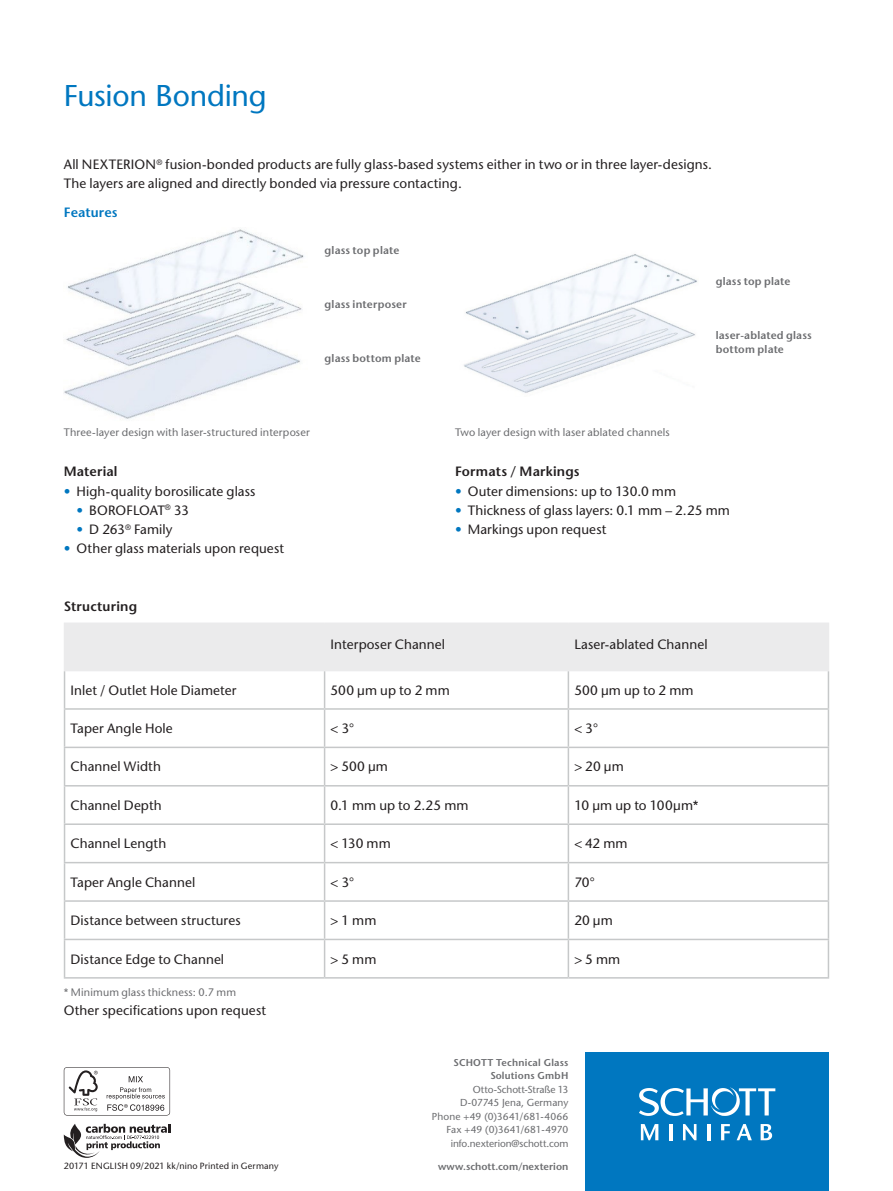
<style>
.page{position:relative;width:893px;height:1191px;background:#fff}
.page>*{position:absolute;margin:0;border:0;box-sizing:border-box;transform-origin:0 0}
.t1{font:500 30px "Stone Sans Std";letter-spacing:-.01em;color:#0077c0}
.t2{font:500 13.5px/19.2px "Stone Sans Std";letter-spacing:.005em;color:#231f20}
.t3{font:600 13.5px "Stone Sans Std";letter-spacing:.01em;color:#231f20}
.t4{font:600 13.5px "Stone Sans Std";letter-spacing:.005em;color:#0077c0}
.t5{font:500 10.8px "Stone Sans Std";letter-spacing:.015em;color:#6c6d70}
.t6{font:600 10.8px/14.2px "Stone Sans Std";letter-spacing:.015em;color:#6c6d70}
.t7{font:500 10.05px/13.5px "Stone Sans Std";letter-spacing:-.005em;color:#6c6d70;text-align:right}
.t8{font:600 10.05px "Stone Sans Std";letter-spacing:.005em;color:#6c6d70}
.t9{font:600 9.9px/13.5px "Stone Sans Std";letter-spacing:.02em;color:#6c6d70;text-align:right}
.t10{font:500 9px "Stone Sans Std";letter-spacing:.02em;color:#231f20}
.s1{color:#0077c0}
</style>
<div class="page">
<svg style="left:64px;top:1067px;width:106px;height:48px"></svg>
<svg style="left:64px;top:1123px;width:106px;height:34px"></svg>
<div style="left:585px;top:1052px;width:244px;height:139px;background:#0077c0"></div>
<svg style="left:640px;top:1124px;width:19px;height:16px"></svg>
<hr style="left:669px;top:1124px;width:3px;height:16px;background:#fff">
<svg style="left:683px;top:1124px;width:90px;height:16px"></svg>
<svg style="left:639px;top:1087px;width:136px;height:29px"></svg>
<img style="left:64px;top:229px;width:240px;height:190px">
<img style="left:464px;top:254px;width:233px;height:139px">
<div style="left:65px;top:624px;width:763px;height:46px;background:#ebebec"></div>
<hr style="left:64px;top:622px;width:261px;height:2px;background:#ebebec">
<hr style="left:64px;top:624px;width:1px;height:46px;background:#ebebec">
<hr style="left:325px;top:622px;width:243px;height:2px;background:#ebebec">
<hr style="left:324px;top:624px;width:1px;height:46px;background:#ebebec">
<hr style="left:568px;top:622px;width:261px;height:2px;background:#ebebec">
<hr style="left:568px;top:624px;width:1px;height:46px;background:#ebebec">
<hr style="left:828px;top:624px;width:1px;height:46px;background:#ebebec">
<hr style="left:64px;top:670px;width:261px;height:1px;background:#ebebec">
<hr style="left:325px;top:670px;width:243px;height:1px;background:#ebebec">
<hr style="left:568px;top:670px;width:261px;height:1px;background:#ebebec">
<hr style="left:64px;top:671px;width:1px;height:37px;background:#c6c8c9">
<hr style="left:324px;top:671px;width:1px;height:37px;background:#c6c8c9">
<hr style="left:568px;top:671px;width:1px;height:37px;background:#c6c8c9">
<hr style="left:828px;top:671px;width:1px;height:37px;background:#c6c8c9">
<hr style="left:64px;top:708px;width:261px;height:1px;background:#c6c8c9">
<hr style="left:64px;top:709px;width:1px;height:37px;background:#c6c8c9">
<hr style="left:325px;top:708px;width:243px;height:1px;background:#c6c8c9">
<hr style="left:324px;top:709px;width:1px;height:37px;background:#c6c8c9">
<hr style="left:568px;top:708px;width:261px;height:1px;background:#c6c8c9">
<hr style="left:568px;top:709px;width:1px;height:37px;background:#c6c8c9">
<hr style="left:828px;top:709px;width:1px;height:37px;background:#c6c8c9">
<hr style="left:64px;top:746px;width:261px;height:2px;background:#c6c8c9">
<hr style="left:64px;top:748px;width:1px;height:37px;background:#c6c8c9">
<hr style="left:325px;top:746px;width:243px;height:2px;background:#c6c8c9">
<hr style="left:324px;top:748px;width:1px;height:37px;background:#c6c8c9">
<hr style="left:568px;top:746px;width:261px;height:2px;background:#c6c8c9">
<hr style="left:568px;top:748px;width:1px;height:37px;background:#c6c8c9">
<hr style="left:828px;top:748px;width:1px;height:37px;background:#c6c8c9">
<hr style="left:64px;top:785px;width:261px;height:1px;background:#c6c8c9">
<hr style="left:64px;top:786px;width:1px;height:37px;background:#c6c8c9">
<hr style="left:325px;top:785px;width:243px;height:1px;background:#c6c8c9">
<hr style="left:324px;top:786px;width:1px;height:37px;background:#c6c8c9">
<hr style="left:568px;top:785px;width:261px;height:1px;background:#c6c8c9">
<hr style="left:568px;top:786px;width:1px;height:37px;background:#c6c8c9">
<hr style="left:828px;top:786px;width:1px;height:37px;background:#c6c8c9">
<hr style="left:64px;top:823px;width:261px;height:2px;background:#c6c8c9">
<hr style="left:64px;top:825px;width:1px;height:37px;background:#c6c8c9">
<hr style="left:325px;top:823px;width:243px;height:2px;background:#c6c8c9">
<hr style="left:324px;top:825px;width:1px;height:37px;background:#c6c8c9">
<hr style="left:568px;top:823px;width:261px;height:2px;background:#c6c8c9">
<hr style="left:568px;top:825px;width:1px;height:37px;background:#c6c8c9">
<hr style="left:828px;top:825px;width:1px;height:37px;background:#c6c8c9">
<hr style="left:64px;top:862px;width:261px;height:1px;background:#c6c8c9">
<hr style="left:64px;top:863px;width:1px;height:37px;background:#c6c8c9">
<hr style="left:325px;top:862px;width:243px;height:1px;background:#c6c8c9">
<hr style="left:324px;top:863px;width:1px;height:37px;background:#c6c8c9">
<hr style="left:568px;top:862px;width:261px;height:1px;background:#c6c8c9">
<hr style="left:568px;top:863px;width:1px;height:37px;background:#c6c8c9">
<hr style="left:828px;top:863px;width:1px;height:37px;background:#c6c8c9">
<hr style="left:64px;top:900px;width:261px;height:1px;background:#c6c8c9">
<hr style="left:64px;top:901px;width:1px;height:37px;background:#c6c8c9">
<hr style="left:325px;top:900px;width:243px;height:1px;background:#c6c8c9">
<hr style="left:324px;top:901px;width:1px;height:37px;background:#c6c8c9">
<hr style="left:568px;top:900px;width:261px;height:1px;background:#c6c8c9">
<hr style="left:568px;top:901px;width:1px;height:37px;background:#c6c8c9">
<hr style="left:828px;top:901px;width:1px;height:37px;background:#c6c8c9">
<hr style="left:64px;top:938px;width:261px;height:2px;background:#c6c8c9">
<hr style="left:64px;top:940px;width:1px;height:37px;background:#c6c8c9">
<hr style="left:325px;top:938px;width:243px;height:2px;background:#c6c8c9">
<hr style="left:324px;top:940px;width:1px;height:37px;background:#c6c8c9">
<hr style="left:568px;top:938px;width:261px;height:2px;background:#c6c8c9">
<hr style="left:568px;top:940px;width:1px;height:37px;background:#c6c8c9">
<hr style="left:828px;top:940px;width:1px;height:37px;background:#c6c8c9">
<hr style="left:64px;top:977px;width:261px;height:1px;background:#c6c8c9">
<hr style="left:325px;top:977px;width:243px;height:1px;background:#c6c8c9">
<hr style="left:568px;top:977px;width:261px;height:1px;background:#c6c8c9">
<h1 class="t1" style="left:64px;top:78px;width:204px">Fusion Bonding</h1>
<p class="t2" style="left:64px;top:155px;width:650px">All NEXTERION<sup>®</sup> fusion-bonded products are fully glass-based systems either in two or in three layer-designs.<br>The layers are aligned and directly bonded via pressure contacting.</p>
<p class="t4" style="left:64px;top:204px;width:55px">Features</p>
<p class="t6" style="left:325px;top:243px;width:76px">glass top plate</p>
<p class="t6" style="left:325px;top:297px;width:84px">glass interposer</p>
<p class="t6" style="left:325px;top:351px;width:98px">glass bottom plate</p>
<p class="t6" style="left:716px;top:274px;width:76px">glass top plate</p>
<p class="t6" style="left:716px;top:328px;width:97px">laser-ablated glass bottom plate</p>
<p class="t5" style="left:64px;top:426px;width:248px">Three-layer design with laser-structured interposer</p>
<p class="t3" style="left:64px;top:463px;width:55px">Material</p>
<p class="t2" style="left:64px;top:481px;width:193px"><span class="s1">•</span> High-quality borosilicate glass</p>
<p class="t2" style="left:77px;top:500px;width:114px"><span class="s1">•</span> BOROFLOAT<sup>®</sup> 33</p>
<p class="t2" style="left:77px;top:520px;width:97px"><span class="s1">•</span> D 263<sup>®</sup> Family</p>
<p class="t2" style="left:64px;top:539px;width:222px"><span class="s1">•</span> Other glass materials upon request</p>
<p class="t3" style="left:64px;top:598px;width:75px">Structuring</p>
<p class="t5" style="left:455px;top:426px;width:216px">Two layer design with laser ablated channels</p>
<p class="t3" style="left:455px;top:463px;width:126px">Formats / Markings</p>
<p class="t2" style="left:455px;top:481px;width:223px"><span class="s1">•</span> Outer dimensions: up to 130.0 mm</p>
<p class="t2" style="left:455px;top:500px;width:276px"><span class="s1">•</span> Thickness of glass layers: 0.1 mm – 2.25 mm</p>
<p class="t2" style="left:455px;top:520px;width:153px"><span class="s1">•</span> Markings upon request</p>
<p class="t2" style="left:331px;top:635px;width:116px">Interposer Channel</p>
<p class="t2" style="left:574px;top:635px;width:135px">Laser-ablated Channel</p>
<p class="t2" style="left:71px;top:680px;width:167px">Inlet / Outlet Hole Diameter</p>
<p class="t2" style="left:331px;top:680px;width:121px">500 µm up to 2 mm</p>
<p class="t2" style="left:574px;top:680px;width:121px">500 µm up to 2 mm</p>
<p class="t2" style="left:71px;top:719px;width:104px">Taper Angle Hole</p>
<p class="t2" style="left:331px;top:719px;width:25px">&lt; 3°</p>
<p class="t2" style="left:574px;top:719px;width:25px">&lt; 3°</p>
<p class="t2" style="left:71px;top:756px;width:92px">Channel Width</p>
<p class="t2" style="left:331px;top:756px;width:59px">&gt; 500 µm</p>
<p class="t2" style="left:574px;top:756px;width:51px">&gt; 20 µm</p>
<p class="t2" style="left:71px;top:795px;width:93px">Channel Depth</p>
<p class="t2" style="left:331px;top:795px;width:139px">0.1 mm up to 2.25 mm</p>
<p class="t2" style="left:574px;top:795px;width:126px">10 µm up to 100µm*</p>
<p class="t2" style="left:71px;top:834px;width:97px">Channel Length</p>
<p class="t2" style="left:331px;top:834px;width:62px">&lt; 130 mm</p>
<p class="t2" style="left:574px;top:834px;width:55px">&lt; 42 mm</p>
<p class="t2" style="left:71px;top:872px;width:126px">Taper Angle Channel</p>
<p class="t2" style="left:331px;top:872px;width:25px">&lt; 3°</p>
<p class="t2" style="left:574px;top:872px;width:22px">70°</p>
<p class="t2" style="left:71px;top:911px;width:172px">Distance between structures</p>
<p class="t2" style="left:331px;top:911px;width:47px">&gt; 1 mm</p>
<p class="t2" style="left:574px;top:911px;width:40px">20 µm</p>
<p class="t2" style="left:71px;top:949px;width:155px">Distance Edge to Channel</p>
<p class="t2" style="left:331px;top:949px;width:47px">&gt; 5 mm</p>
<p class="t2" style="left:574px;top:949px;width:47px">&gt; 5 mm</p>
<p class="t5" style="left:64px;top:985px;width:174px">* Minimum glass thickness: 0.7 mm</p>
<p class="t2" style="left:64px;top:1000px;width:204px">Other specifications upon request</p>
<p class="t10" style="left:64px;top:1160px;width:216px">20171 ENGLISH 09/2021 kk/nino Printed in Germany</p>
<p class="t9" style="left:453px;top:1055px;width:116px">SCHOTT Technical Glass<br>Solutions GmbH</p>
<p class="t7" style="left:432px;top:1082px;width:138px">Otto-Schott-Straße 13<br>D-07745 Jena, Germany<br>Phone +49 (0)3641/681-4066<br>Fax +49 (0)3641/681-4970 info.nexterion@schott.com</p>
<p class="t8" style="left:438px;top:1160px;width:132px">www.schott.com/nexterion</p>
</div>
